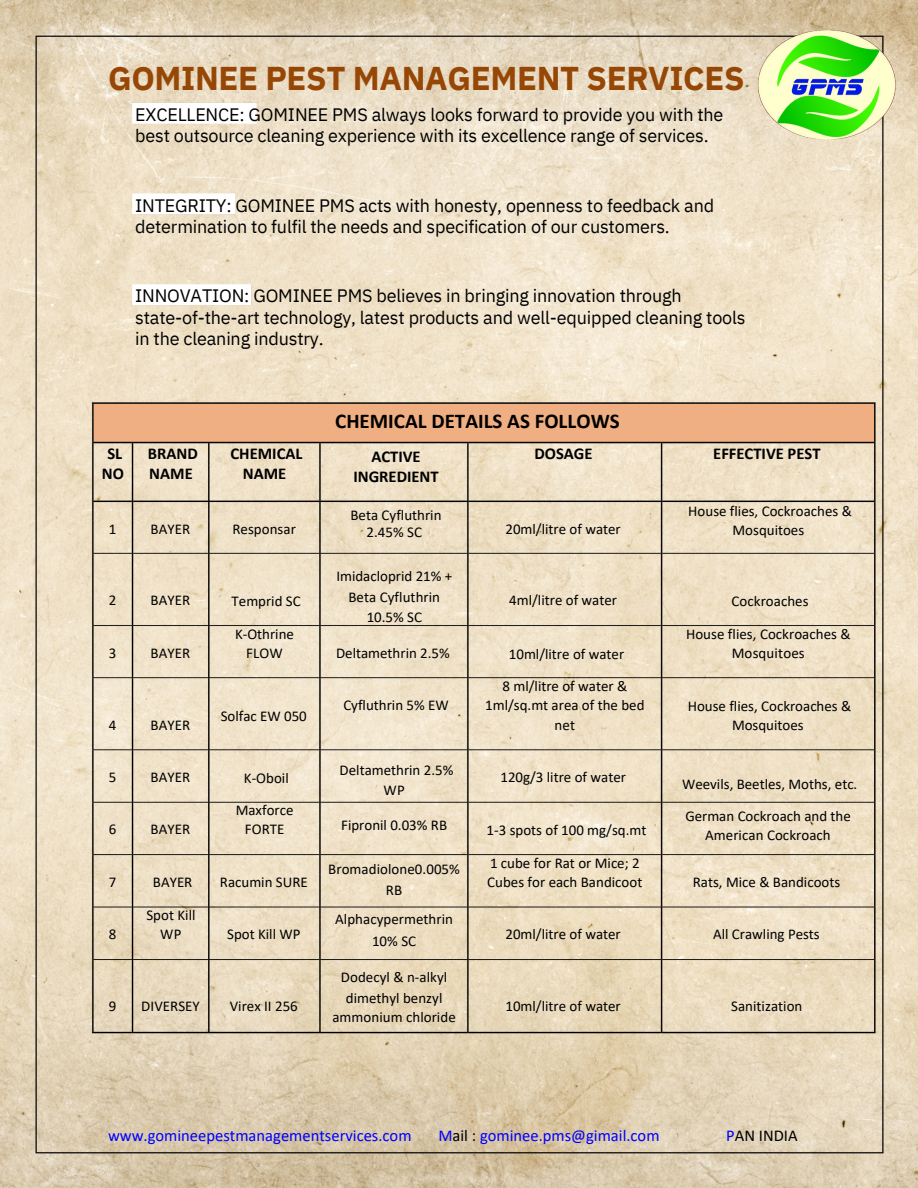
<style>
.page{position:relative;width:918px;height:1188px;background:#fff}
.page>*{position:absolute;margin:0;border:0;box-sizing:border-box;transform-origin:0 0}
.t1{font:700 33px "IBM Plex Sans";letter-spacing:-.01em;color:#974705}
.t2{font:700 21px "Calibri";color:#000}
.t3{font:18px/21.3px "IBM Plex Sans";letter-spacing:-.01em;color:#000}
.t4{font:16.5px "Calibri";color:#00f}
.t5{font:700 16.5px/20.2px "Calibri";color:#000;text-align:center}
.t6{font:16.5px "Calibri";color:#000}
.t7{font:15px/32.7px "Calibri";color:#000;text-align:center}
.s1{color:#000}
.s2{color:#00f}
</style>
<div class="page">
<img style="left:0;top:0;width:918px;height:1188px">
<img style="left:28px;top:28px;width:862px;height:1132px">
<img style="left:755px;top:29px;width:142px;height:111px">
<p class="t1" style="left:108px;top:57px;width:638px">GOMINEE PEST MANAGEMENT SERVICES</p>
<h5 class="t3" style="left:135px;top:103px;width:590px">EXCELLENCE: GOMINEE PMS always looks forward to provide you with the best outsource cleaning experience with its excellence range of services.</h5>
<h5 class="t3" style="left:135px;top:194px;width:581px">INTEGRITY: GOMINEE PMS acts with honesty, openness to feedback and determination to fulfil the needs and specification of our customers.</h5>
<h1 class="t3" style="left:135px;top:285px;width:612px">INNOVATION: GOMINEE PMS believes in bringing innovation through state-of-the-art technology, latest products and well-equipped cleaning tools in the cleaning industry.</h1>
<h5 class="t2" style="left:335px;top:413px;width:286px">CHEMICAL DETAILS AS FOLLOWS</h5>
<h3 class="t5" style="left:102px;top:444px;width:24px">SL<br>NO</h3>
<p class="t5" style="left:148px;top:444px;width:51px;text-align:left">BRAND<br>NAME</p>
<p class="t5" style="left:231px;top:444px;width:73px">CHEMICAL<br>NAME</p>
<p class="t5" style="left:353px;top:448px;width:87px">ACTIVE<br>INGREDIENT</p>
<p class="t7" style="left:350px;top:508px;width:93px;line-height:16.8px">Beta Cyfluthrin<br>2.45% SC</p>
<p class="t7" style="left:336px;top:561px;width:117px">Imidacloprid 21% +</p>
<p class="t7" style="left:348px;top:582px;width:93px">Beta Cyfluthrin</p>
<p class="t7" style="left:367px;top:601px;width:57px">10.5% SC</p>
<h6 class="t7" style="left:109px;top:514px;width:9px">1</h6>
<p class="t7" style="left:151px;top:514px;width:41px">BAYER</p>
<p class="t7" style="left:232px;top:514px;width:65px">Responsar</p>
<h6 class="t7" style="left:109px;top:585px;width:9px">2</h6>
<p class="t7" style="left:151px;top:585px;width:41px">BAYER</p>
<p class="t7" style="left:232px;top:586px;width:71px;text-align:left">Temprid SC<br>K-Othrine</p>
<p class="t7" style="left:246px;top:638px;width:38px">FLOW</p>
<p class="t7" style="left:336px;top:638px;width:115px">Deltamethrin 2.5%</p>
<h6 class="t7" style="left:109px;top:638px;width:9px">3</h6>
<p class="t7" style="left:151px;top:638px;width:41px">BAYER</p>
<h6 class="t7" style="left:109px;top:710px;width:9px">4</h6>
<p class="t7" style="left:151px;top:710px;width:41px">BAYER</p>
<p class="t7" style="left:221px;top:701px;width:88px">Solfac EW 050</p>
<p class="t7" style="left:343px;top:690px;width:107px">Cyfluthrin 5% EW</p>
<p class="t5" style="left:534px;top:444px;width:60px">DOSAGE</p>
<p class="t7" style="left:506px;top:514px;width:117px">20ml/litre of water</p>
<p class="t7" style="left:509px;top:585px;width:109px">4ml/litre of water</p>
<p class="t7" style="left:503px;top:639px;width:126px">10ml/litre of water<br>8 ml/litre of water &amp;</p>
<p class="t7" style="left:485px;top:690px;width:161px">1ml/sq.mt area of the bed</p>
<h3 class="t7" style="left:555px;top:709px;width:22px">net</h3>
<p class="t7" style="left:109px;top:762px;width:9px">5</p>
<p class="t7" style="left:109px;top:814px;width:9px">6</p>
<h6 class="t7" style="left:109px;top:867px;width:9px">7</h6>
<h2 class="t7" style="left:109px;top:919px;width:9px">8</h2>
<h3 class="t7" style="left:109px;top:991px;width:9px">9</h3>
<p class="t7" style="left:151px;top:762px;width:41px">BAYER</p>
<p class="t7" style="left:151px;top:814px;width:41px">BAYER</p>
<p class="t7" style="left:146px;top:867px;width:51px">BAYER<br>Spot Kill</p>
<p class="t7" style="left:160px;top:919px;width:23px">WP</p>
<h3 class="t7" style="left:236px;top:763px;width:59px">K-Oboil<br>Maxforce</h3>
<p class="t7" style="left:245px;top:814px;width:41px">FORTE</p>
<p class="t7" style="left:220px;top:867px;width:89px">Racumin SURE</p>
<p class="t7" style="left:227px;top:919px;width:75px">Spot Kill WP</p>
<p class="t7" style="left:141px;top:991px;width:60px">DIVERSEY</p>
<p class="t7" style="left:230px;top:991px;width:69px">Virex II 256</p>
<p class="t7" style="left:340px;top:755px;width:115px">Deltamethrin 2.5%</p>
<p class="t7" style="left:384px;top:774px;width:23px">WP</p>
<p class="t7" style="left:341px;top:810px;width:107px">Fipronil 0.03% RB</p>
<p class="t7" style="left:328px;top:853px;width:133px">Bromadiolone0.005%</p>
<p class="t7" style="left:386px;top:875px;width:18px">RB</p>
<p class="t7" style="left:335px;top:904px;width:119px">Alphacypermethrin</p>
<h3 class="t7" style="left:372px;top:925px;width:46px">10% SC</h3>
<p class="t7" style="left:341px;top:961px;width:108px">Dodecyl &amp; n-alkyl</p>
<p class="t7" style="left:346px;top:983px;width:98px">dimethyl benzyl</p>
<p class="t7" style="left:332px;top:1002px;width:125px">ammonium chloride</p>
<p class="t7" style="left:500px;top:762px;width:127px">120g/3 litre of water</p>
<p class="t7" style="left:487px;top:815px;width:161px;text-align:left">1-3 spots of 100 mg/sq.mt<br>1 cube for Rat or Mice; 2</p>
<p class="t7" style="left:487px;top:867px;width:157px">Cubes for each Bandicoot</p>
<p class="t7" style="left:506px;top:919px;width:117px">20ml/litre of water</p>
<p class="t7" style="left:506px;top:991px;width:117px">10ml/litre of water</p>
<h6 class="t5" style="left:713px;top:444px;width:109px">EFFECTIVE PEST</h6>
<p class="t7" style="left:688px;top:502px;width:165px;line-height:19.2px">House flies, Cockroaches &amp;<br>Mosquitoes</p>
<p class="t7" style="left:686px;top:586px;width:166px">Cockroaches<br>House flies, Cockroaches &amp;</p>
<p class="t7" style="left:732px;top:638px;width:75px">Mosquitoes</p>
<p class="t7" style="left:688px;top:698px;width:165px;line-height:19.2px">House flies, Cockroaches &amp;<br>Mosquitoes</p>
<h5 class="t7" style="left:682px;top:768px;width:177px;text-align:left">Weevils, Beetles, Moths, etc.<br>German Cockroach and the</h5>
<h5 class="t7" style="left:705px;top:820px;width:127px">American Cockroach</h5>
<p class="t7" style="left:693px;top:867px;width:149px">Rats, Mice &amp; Bandicoots</p>
<p class="t7" style="left:713px;top:919px;width:108px">All Crawling Pests</p>
<p class="t7" style="left:731px;top:991px;width:73px">Sanitization</p>
<p class="t4" style="left:108px;top:1128px;width:305px">www.gomineepestmanagementservices.com</p>
<h3 class="t4" style="left:438px;top:1128px;width:223px">M<span class="s1">ail :</span> gominee.pms@gimail.com</h3>
<h6 class="t6" style="left:726px;top:1128px;width:73px"><span class="s2">P</span>AN INDIA</h6>
</div>
